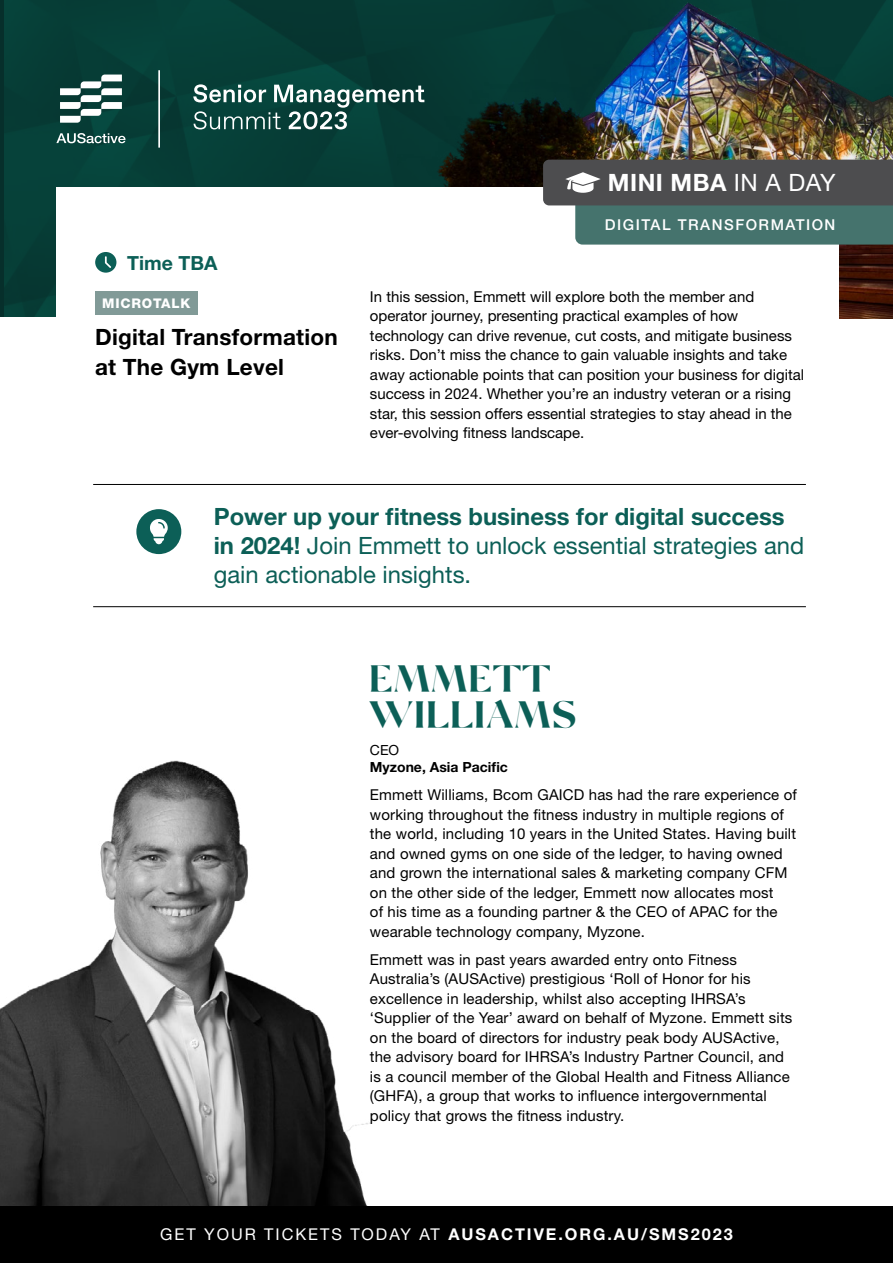
<style>
.page{position:relative;width:893px;height:1263px;background:#fff}
.page>*{position:absolute;margin:0;border:0;box-sizing:border-box;transform-origin:0 0}
.t1{font:300 45.45px/36.2px "Mikela";letter-spacing:.05em;color:#0c5f57}
.t2{font:23.85px/29.4px "Helvetica Neue LT Std";color:#0c5f57}
.t3{font:700 23.85px "Helvetica Neue LT Std";letter-spacing:.02em;color:#fff}
.t4{font:700 22.5px/30px "Helvetica Neue LT Std";letter-spacing:.01em;color:#000}
.t5{font:700 19.5px "Helvetica Neue LT Std";color:#0c5f57}
.t6{font:700 16.2px "Helvetica Neue LT Std";letter-spacing:.12em;color:#fff}
.t7{font:15px/19.5px "Helvetica Neue LT Std";letter-spacing:.01em;color:#000}
.t8{font:500 15px "Helvetica Neue LT Std";letter-spacing:.1em;color:#fff}
.t9{font:700 13.95px "Helvetica Neue LT Std";color:#000}
.t10{font:13.95px "Helvetica Neue LT Std";color:#000}
.t11{font:800 13.35px "Helvetica Neue LT Std";letter-spacing:.06em;color:#fff}
.s1{font-weight:400}
.s2{font-weight:700}
</style>
<div class="page">
<img style="left:5px;top:0;width:392px;height:316px">
<img style="left:397px;top:0;width:496px;height:319px">
<div style="left:56px;top:187px;width:783px;height:1034px;background:#fff"></div>
<svg style="left:56px;top:133px;width:70px;height:10px"></svg>
<svg style="left:60px;top:75px;width:62px;height:48px"></svg>
<hr style="left:158px;top:70px;width:2px;height:78px;background:#fff">
<svg style="left:193px;top:84px;width:231px;height:45px;background:#3d6963"></svg>
<img style="left:0;top:760px;width:372px;height:446px">
<svg style="left:543px;top:160px;width:350px;height:85px;background:#556866"></svg>
<svg style="left:95px;top:252px;width:21px;height:21px"></svg>
<div style="left:136px;top:509px;width:45px;height:45px;background:#0c5f57;border-radius:50%"></div>
<svg style="left:150px;top:519px;width:18px;height:25px"></svg>
<hr style="left:93px;top:484px;width:713px;height:1px;background:#000">
<hr style="left:93px;top:606px;width:713px;height:1px;background:#000">
<div style="left:95px;top:291px;width:102px;height:24px;background:#819a97"></div>
<div style="left:0;top:1206px;width:893px;height:57px;background:#000"></div>
<h2 class="t3" style="left:608px;top:168px;width:229px">MINI MBA <span class="s1">IN A DAY</span></h2>
<h3 class="t5" style="left:127px;top:251px;width:92px">Time TBA</h3>
<p class="t11" style="left:102px;top:295px;width:90px">MICROTALK</p>
<h3 class="t4" style="left:95px;top:322px;width:244px">Digital Transformation at The Gym Level</h3>
<p class="t8" style="left:605px;top:216px;width:232px">DIGITAL TRANSFORMATION</p>
<p class="t7" style="left:370px;top:287px;width:436px">In this session, Emmett will explore both the member and operator journey, presenting practical examples of how technology can drive revenue, cut costs, and mitigate business risks. Don’t miss the chance to gain valuable insights and take away actionable points that can position your business for digital success in 2024. Whether you’re an industry veteran or a rising star, this session offers essential strategies to stay ahead in the ever-evolving fitness landscape.</p>
<h2 class="t2" style="left:214px;top:501px;width:592px"><span class="s2">Power up your fitness business for digital success in 2024!</span> Join Emmett to unlock essential strategies and gain actionable insights.</h2>
<h1 class="t1" style="left:370px;top:663px;width:208px">EMMETT<br>WILLIAMS</h1>
<p class="t10" style="left:370px;top:741px;width:31px">CEO</p>
<p class="t9" style="left:370px;top:759px;width:139px">Myzone, Asia Pacific</p>
<p class="t7" style="left:370px;top:785px;width:428px">Emmett Williams, Bcom GAICD has had the rare experience of working throughout the fitness industry in multiple regions of the world, including 10 years in the United States. Having built and owned gyms on one side of the ledger, to having owned and grown the international sales &amp; marketing company CFM on the other side of the ledger, Emmett now allocates most<br>of his time as a founding partner &amp; the CEO of APAC for the wearable technology company, Myzone.</p>
<p class="t7" style="left:370px;top:949px;width:424px">Emmett was in past years awarded entry onto Fitness Australia’s (AUSActive) prestigious ‘Roll of Honor for his excellence in leadership, whilst also accepting IHRSA’s ‘Supplier of the Year’ award on behalf of Myzone. Emmett sits on the board of directors for industry peak body AUSActive, the advisory board for IHRSA’s Industry Partner Council, and is a council member of the Global Health and Fitness Alliance (GHFA), a group that works to influence intergovernmental policy that grows the fitness industry.</p>
<p class="t6" style="left:160px;top:1224px;width:574px"><span class="s1">GET YOUR TICKETS TODAY AT</span> AUSACTIVE.ORG.AU/SMS2023</p>
</div>
